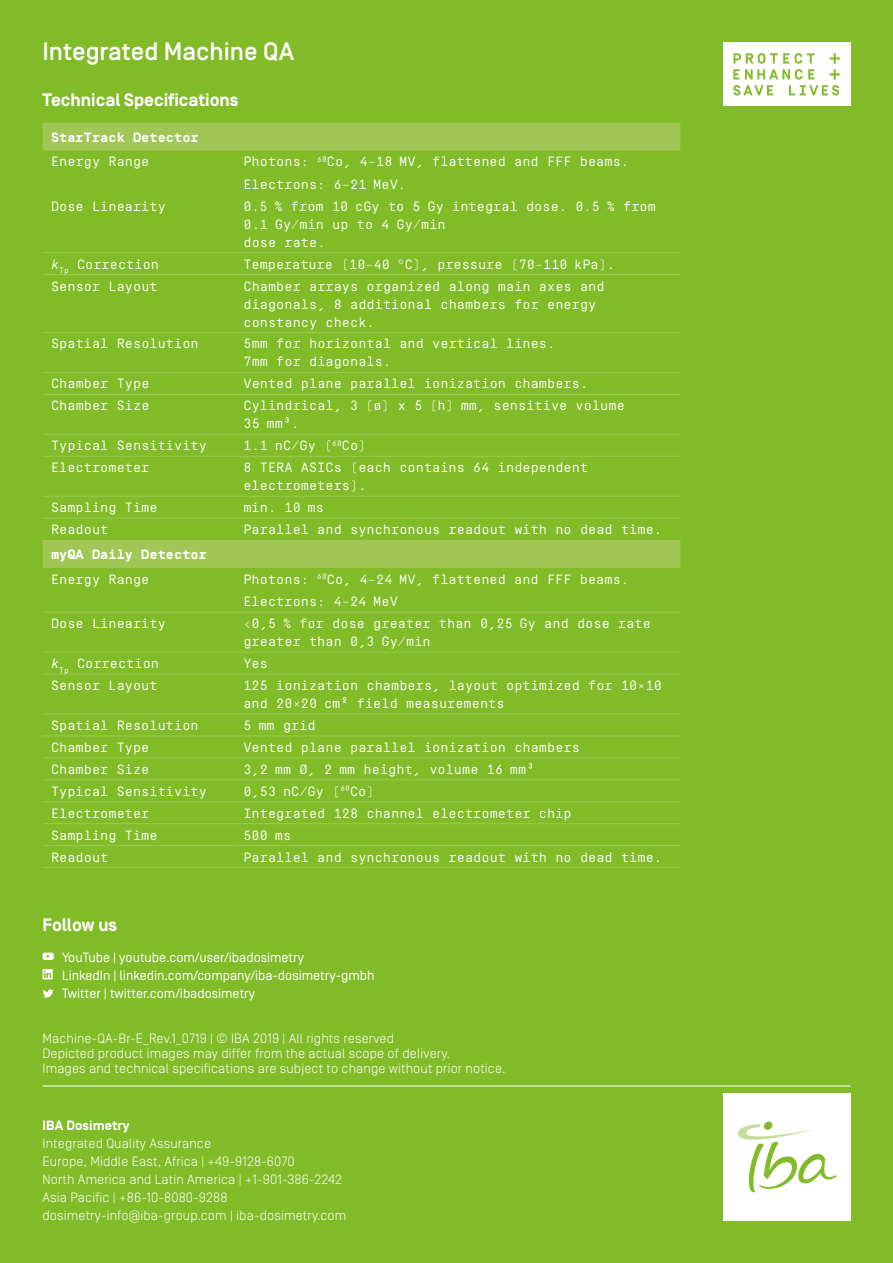
<style>
.page{position:relative;width:893px;height:1263px;background:#81bb27}
.page>*{position:absolute;margin:0;border:0;box-sizing:border-box;transform-origin:0 0}
.t1{font:500 25.2px "Simplon Norm";color:#fff}
.t2{font:700 18px "Simplon Norm";color:#fff}
.t3{font:13.5px/18px "Simplon Mono";color:#fff}
.t4{font:300 13.5px/18px "Simplon Norm";letter-spacing:.01em;color:#fff}
.t5{font:13.5px/18px "Simplon Norm";color:#fff}
.t6{font:700 13.5px "Simplon Mono";color:#fff}
.t7{font:700 13.5px "Simplon Norm";letter-spacing:.01em;color:#fff}
.s1{font-style:italic}
</style>
<div class="page">
<div style="left:723px;top:1093px;width:127px;height:127px;background:#fff"></div>
<svg style="left:737px;top:1121px;width:100px;height:72px"></svg>
<div style="left:723px;top:43px;width:127px;height:63px;background:#fff"></div>
<svg style="left:733px;top:53px;width:107px;height:43px"></svg>
<hr style="left:43px;top:1085px;width:807px;height:1px;background:#fff">
<svg style="left:43px;top:953px;width:11px;height:7px"></svg>
<svg style="left:43px;top:969px;width:10px;height:10px"></svg>
<svg style="left:43px;top:989px;width:11px;height:9px"></svg>
<svg style="left:43px;top:123px;width:637px;height:445px"></svg>
<hr style="left:233px;top:195px;width:4px;height:57px;background:#81bb27">
<hr style="left:233px;top:253px;width:4px;height:21px;background:#81bb27">
<hr style="left:233px;top:275px;width:4px;height:57px;background:#81bb27">
<hr style="left:233px;top:333px;width:4px;height:39px;background:#81bb27">
<hr style="left:233px;top:373px;width:4px;height:21px;background:#81bb27">
<hr style="left:233px;top:395px;width:4px;height:39px;background:#81bb27">
<hr style="left:233px;top:435px;width:4px;height:21px;background:#81bb27">
<hr style="left:233px;top:457px;width:4px;height:39px;background:#81bb27">
<hr style="left:233px;top:497px;width:4px;height:21px;background:#81bb27">
<hr style="left:233px;top:518px;width:4px;height:22px;background:#81bb27">
<hr style="left:43px;top:252px;width:192px;height:1px;background:#a0c755">
<hr style="left:235px;top:252px;width:445px;height:1px;background:#a0c755">
<hr style="left:43px;top:274px;width:192px;height:1px;background:#a0c755">
<hr style="left:235px;top:274px;width:445px;height:1px;background:#a0c755">
<hr style="left:43px;top:332px;width:192px;height:1px;background:#a0c755">
<hr style="left:235px;top:332px;width:445px;height:1px;background:#a0c755">
<hr style="left:43px;top:372px;width:192px;height:1px;background:#a0c755">
<hr style="left:235px;top:372px;width:445px;height:1px;background:#a0c755">
<hr style="left:43px;top:394px;width:192px;height:1px;background:#a0c755">
<hr style="left:235px;top:394px;width:445px;height:1px;background:#a0c755">
<hr style="left:43px;top:434px;width:192px;height:1px;background:#a0c755">
<hr style="left:235px;top:434px;width:445px;height:1px;background:#a0c755">
<hr style="left:43px;top:456px;width:192px;height:1px;background:#a0c755">
<hr style="left:235px;top:456px;width:445px;height:1px;background:#a0c755">
<hr style="left:43px;top:496px;width:192px;height:1px;background:#a0c755">
<hr style="left:235px;top:496px;width:445px;height:1px;background:#a0c755">
<hr style="left:43px;top:518px;width:192px;height:1px;background:#a0c755">
<hr style="left:235px;top:518px;width:445px;height:1px;background:#a0c755">
<hr style="left:43px;top:612px;width:192px;height:1px;background:#a0c755">
<hr style="left:235px;top:612px;width:445px;height:1px;background:#a0c755">
<hr style="left:43px;top:652px;width:192px;height:1px;background:#a0c755">
<hr style="left:235px;top:652px;width:445px;height:1px;background:#a0c755">
<hr style="left:43px;top:674px;width:192px;height:1px;background:#a0c755">
<hr style="left:235px;top:674px;width:445px;height:1px;background:#a0c755">
<hr style="left:43px;top:714px;width:192px;height:1px;background:#a0c755">
<hr style="left:235px;top:714px;width:445px;height:1px;background:#a0c755">
<hr style="left:43px;top:735px;width:192px;height:1px;background:#a0c755">
<hr style="left:235px;top:735px;width:445px;height:1px;background:#a0c755">
<hr style="left:43px;top:757px;width:192px;height:1px;background:#a0c755">
<hr style="left:235px;top:757px;width:445px;height:1px;background:#a0c755">
<hr style="left:43px;top:779px;width:192px;height:1px;background:#a0c755">
<hr style="left:235px;top:779px;width:445px;height:1px;background:#a0c755">
<hr style="left:43px;top:801px;width:192px;height:1px;background:#a0c755">
<hr style="left:235px;top:801px;width:445px;height:1px;background:#a0c755">
<hr style="left:43px;top:823px;width:192px;height:1px;background:#a0c755">
<hr style="left:235px;top:823px;width:445px;height:1px;background:#a0c755">
<hr style="left:43px;top:845px;width:192px;height:1px;background:#a0c755">
<hr style="left:235px;top:845px;width:445px;height:1px;background:#a0c755">
<hr style="left:43px;top:867px;width:192px;height:1px;background:#a0c755">
<hr style="left:235px;top:867px;width:445px;height:1px;background:#a0c755">
<h1 class="t1" style="left:43px;top:38px;width:253px">Integrated Machine QA</h1>
<h2 class="t2" style="left:43px;top:90px;width:198px">Technical Specifications</h2>
<p class="t6" style="left:51px;top:130px;width:149px">StarTrack Detector</p>
<p class="t3" style="left:51px;top:153px;width:100px">Energy Range</p>
<p class="t3" style="left:243px;top:151px;width:387px;line-height:22.2px">Photons: <sup>60</sup>Co, 4–18 MV, flattened and FFF beams.<br>Electrons: 6–21 MeV.</p>
<p class="t3" style="left:51px;top:197px;width:116px">Dose Linearity</p>
<p class="t3" style="left:243px;top:197px;width:414px">0.5 % from 10 cGy to 5 Gy integral dose. 0.5 % from<br>0.1 Gy/min up to 4 Gy/min<br>dose rate.</p>
<p class="t3" style="left:51px;top:255px;width:110px"><span class="s1">k</span><sub>Tp</sub> Correction</p>
<p class="t3" style="left:243px;top:255px;width:373px">Temperature (10–40 °C), pressure (70–110 kPa).</p>
<p class="t3" style="left:51px;top:277px;width:108px">Sensor Layout</p>
<p class="t3" style="left:243px;top:277px;width:363px">Chamber arrays organized along main axes and diagonals, 8 additional chambers for energy constancy check.</p>
<p class="t3" style="left:51px;top:335px;width:149px">Spatial Resolution</p>
<p class="t3" style="left:243px;top:335px;width:313px">5mm for horizontal and vertical lines.<br>7mm for diagonals.</p>
<p class="t3" style="left:51px;top:375px;width:100px">Chamber Type</p>
<p class="t3" style="left:243px;top:375px;width:346px">Vented plane parallel ionization chambers.</p>
<p class="t3" style="left:51px;top:397px;width:100px">Chamber Size</p>
<p class="t3" style="left:243px;top:397px;width:383px">Cylindrical, 3 (ø) x 5 (h) mm, sensitive volume<br>35 mm³.</p>
<p class="t3" style="left:51px;top:437px;width:157px">Typical Sensitivity</p>
<p class="t3" style="left:243px;top:437px;width:125px">1.1 nC/Gy (<sup>60</sup>Co)</p>
<p class="t3" style="left:51px;top:459px;width:100px">Electrometer</p>
<p class="t3" style="left:243px;top:459px;width:346px">8 TERA ASICs (each contains 64 independent electrometers).</p>
<p class="t3" style="left:51px;top:499px;width:108px">Sampling Time</p>
<p class="t3" style="left:243px;top:499px;width:82px">min. 10 ms</p>
<p class="t3" style="left:51px;top:521px;width:59px">Readout</p>
<p class="t3" style="left:243px;top:521px;width:420px">Parallel and synchronous readout with no dead time.</p>
<p class="t6" style="left:51px;top:548px;width:157px">myQA Daily Detector</p>
<p class="t3" style="left:51px;top:570px;width:100px">Energy Range</p>
<p class="t3" style="left:243px;top:568px;width:387px;line-height:22.2px">Photons: <sup>60</sup>Co, 4–24 MV, flattened and FFF beams.<br>Electrons: 4–24 MeV</p>
<p class="t3" style="left:51px;top:615px;width:116px">Dose Linearity</p>
<p class="t3" style="left:243px;top:615px;width:409px">&lt;0,5 % for dose greater than 0,25 Gy and dose rate greater than 0,3 Gy/min</p>
<p class="t3" style="left:51px;top:654px;width:110px"><span class="s1">k</span><sub>Tp</sub> Correction</p>
<p class="t3" style="left:243px;top:654px;width:26px">Yes</p>
<p class="t3" style="left:51px;top:676px;width:108px">Sensor Layout</p>
<p class="t3" style="left:243px;top:676px;width:420px">125 ionization chambers, layout optimized for 10×10 and 20×20 cm² field measurements</p>
<p class="t3" style="left:51px;top:716px;width:149px">Spatial Resolution</p>
<p class="t3" style="left:243px;top:716px;width:74px">5 mm grid</p>
<p class="t3" style="left:51px;top:738px;width:100px">Chamber Type</p>
<p class="t3" style="left:243px;top:738px;width:338px">Vented plane parallel ionization chambers</p>
<p class="t3" style="left:51px;top:760px;width:100px">Chamber Size</p>
<p class="t3" style="left:243px;top:760px;width:293px">3,2 mm Ø, 2 mm height, volume 16 mm³</p>
<p class="t3" style="left:51px;top:782px;width:157px">Typical Sensitivity</p>
<p class="t3" style="left:243px;top:782px;width:133px">0,53 nC/Gy (<sup>60</sup>Co)</p>
<p class="t3" style="left:51px;top:804px;width:100px">Electrometer</p>
<p class="t3" style="left:243px;top:804px;width:330px">Integrated 128 channel electrometer chip</p>
<p class="t3" style="left:51px;top:826px;width:108px">Sampling Time</p>
<p class="t3" style="left:243px;top:826px;width:49px">500 ms</p>
<p class="t3" style="left:51px;top:848px;width:59px">Readout</p>
<p class="t3" style="left:243px;top:848px;width:420px">Parallel and synchronous readout with no dead time.</p>
<h2 class="t2" style="left:43px;top:915px;width:76px">Follow us</h2>
<p class="t5" style="left:62px;top:948px;width:314px">YouTube | youtube.com/user/ibadosimetry<br>LinkedIn | linkedin.com/company/iba-dosimetry-gmbh<br>Twitter | twitter.com/ibadosimetry</p>
<p class="t4" style="left:43px;top:1030px;width:465px;line-height:15px">Machine-QA-Br-E_Rev.1_0719 | © IBA 2019 | All rights reserved<br>Depicted product images may differ from the actual scope of delivery.<br>Images and technical specifications are subject to change without prior notice.</p>
<p class="t7" style="left:43px;top:1118px;width:88px">IBA Dosimetry</p>
<p class="t4" style="left:43px;top:1135px;width:305px">Integrated Quality Assurance<br>Europe, Middle East, Africa | +49-9128-6070<br>North America and Latin America | +1-901-386-2242<br>Asia Pacific | +86-10-8080-9288 dosimetry-info@iba-group.com | iba-dosimetry.com</p>
</div>
